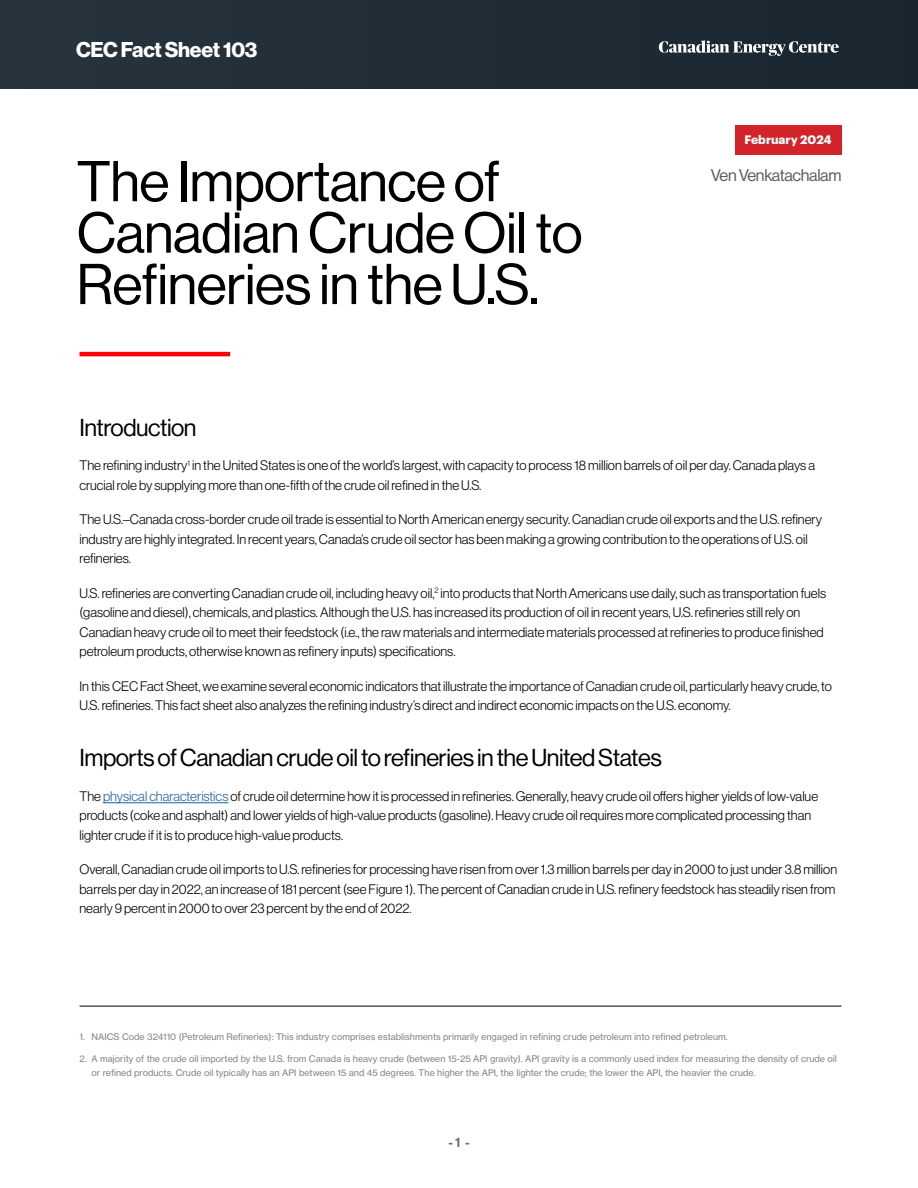
<style>
.page{position:relative;width:918px;height:1188px;background:#fff}
.page>*{position:absolute;margin:0;border:0;box-sizing:border-box;transform-origin:0 0}
.t1{font:56.25px/51.4px "N Haas Grotesk DS Pro 55 Rg";letter-spacing:-.01em;color:#000}
.t2{font:24px "N Haas Grotesk DS Pro 55 Rg";letter-spacing:-.02em;color:#000}
.t3{font:21px "N Haas Grotesk DS Pro 75 Bd";letter-spacing:-.01em;color:#fff}
.t4{font:16.5px "N Haas Grotesk DS Pro 55 Rg";letter-spacing:-.02em;color:#58595b}
.t5{font:13.5px/19.5px "N Haas Grotesk DS Pro 45 Lt";color:#000}
.t6{font:13.5px "N Haas Grotesk DS Pro 65 Md";color:#6d6e71}
.t7{font:700 12px "Graphik";color:#fff}
.t8{font:9px/13.5px "N Haas Grotesk TX Pro 55 Rg";color:#808285}
.s1{color:#215e9e}
</style>
<div class="page">
<div style="left:0;top:0;width:918px;height:88px;background:#202d36"></div>
<hr style="left:103px;top:803px;width:125px;height:1px;background:#215e9e">
<hr style="left:80px;top:352px;width:150px;height:4px;background:#fe0000">
<div style="left:735px;top:125px;width:106px;height:29px;background:#d2232a"></div>
<svg style="left:659px;top:41px;width:180px;height:15px"></svg>
<hr style="left:80px;top:1006px;width:761px;height:1px;background:#000">
<h3 class="t3" style="left:76px;top:37px;width:183px">CEC Fact Sheet 103</h3>
<h1 class="t1" style="left:77px;top:156px;width:508px">The Importance of<br>Canadian Crude Oil to<br>Refineries in the U.S.</h1>
<p class="t7" style="left:744px;top:130px;width:89px">February 2024</p>
<p class="t4" style="left:711px;top:166px;width:132px">Ven Venkatachalam</p>
<h2 class="t2" style="left:80px;top:414px;width:119px">Introduction</h2>
<p class="t5" style="left:80px;top:456px;width:737px">The refining industry<sup>1</sup> in the United States is one of the world’s largest, with capacity to process 18 million barrels of oil per day. Canada plays a crucial role by supplying more than one-fifth of the crude oil refined in the U.S.</p>
<p class="t5" style="left:80px;top:510px;width:744px">The U.S.–Canada cross-border crude oil trade is essential to North American energy security. Canadian crude oil exports and the U.S. refinery industry are highly integrated. In recent years, Canada’s crude oil sector has been making a growing contribution to the operations of U.S. oil refineries.</p>
<p class="t5" style="left:80px;top:583px;width:748px">U.S. refineries are converting Canadian crude oil, including heavy oil,<sup>2</sup> into products that North Americans use daily, such as transportation fuels (gasoline and diesel), chemicals, and plastics. Although the U.S. has increased its production of oil in recent years, U.S. refineries still rely on Canadian heavy crude oil to meet their feedstock (i.e., the raw materials and intermediate materials processed at refineries to produce finished petroleum products, otherwise known as refinery inputs) specifications.</p>
<p class="t5" style="left:80px;top:676px;width:754px">In this CEC Fact Sheet, we examine several economic indicators that illustrate the importance of Canadian crude oil, particularly heavy crude, to<br>U.S. refineries. This fact sheet also analyzes the refining industry’s direct and indirect economic impacts on the U.S. economy.</p>
<h2 class="t2" style="left:80px;top:744px;width:584px">Imports of Canadian crude oil to refineries in the United States</h2>
<p class="t5" style="left:80px;top:786px;width:740px">The <span class="s1">physical characteristics</span> of crude oil determine how it is processed in refineries. Generally, heavy crude oil offers higher yields of low-value products (coke and asphalt) and lower yields of high-value products (gasoline). Heavy crude oil requires more complicated processing than lighter crude if it is to produce high-value products.</p>
<p class="t5" style="left:80px;top:860px;width:759px">Overall, Canadian crude oil imports to U.S. refineries for processing have risen from over 1.3 million barrels per day in 2000 to just under 3.8 million barrels per day in 2022, an increase of 181 percent (see Figure 1). The percent of Canadian crude in U.S. refinery feedstock has steadily risen from nearly 9 percent in 2000 to over 23 percent by the end of 2022.</p>
<p class="t8" style="left:80px;top:1030px;width:650px">1. NAICS Code 324110 (Petroleum Refineries): This industry comprises establishments primarily engaged in refining crude petroleum into refined petroleum.</p>
<p class="t8" style="left:92px;top:1052px;width:747px;text-indent:-12px">2. A majority of the crude oil imported by the U.S. from Canada is heavy crude (between 15-25 API gravity). API gravity is a commonly used index for measuring the density of crude oil or refined products. Crude oil typically has an API between 15 and 45 degrees. The higher the API, the lighter the crude; the lower the API, the heavier the crude.</p>
<p class="t6" style="left:448px;top:1134px;width:23px">- 1 -</p>
</div>
